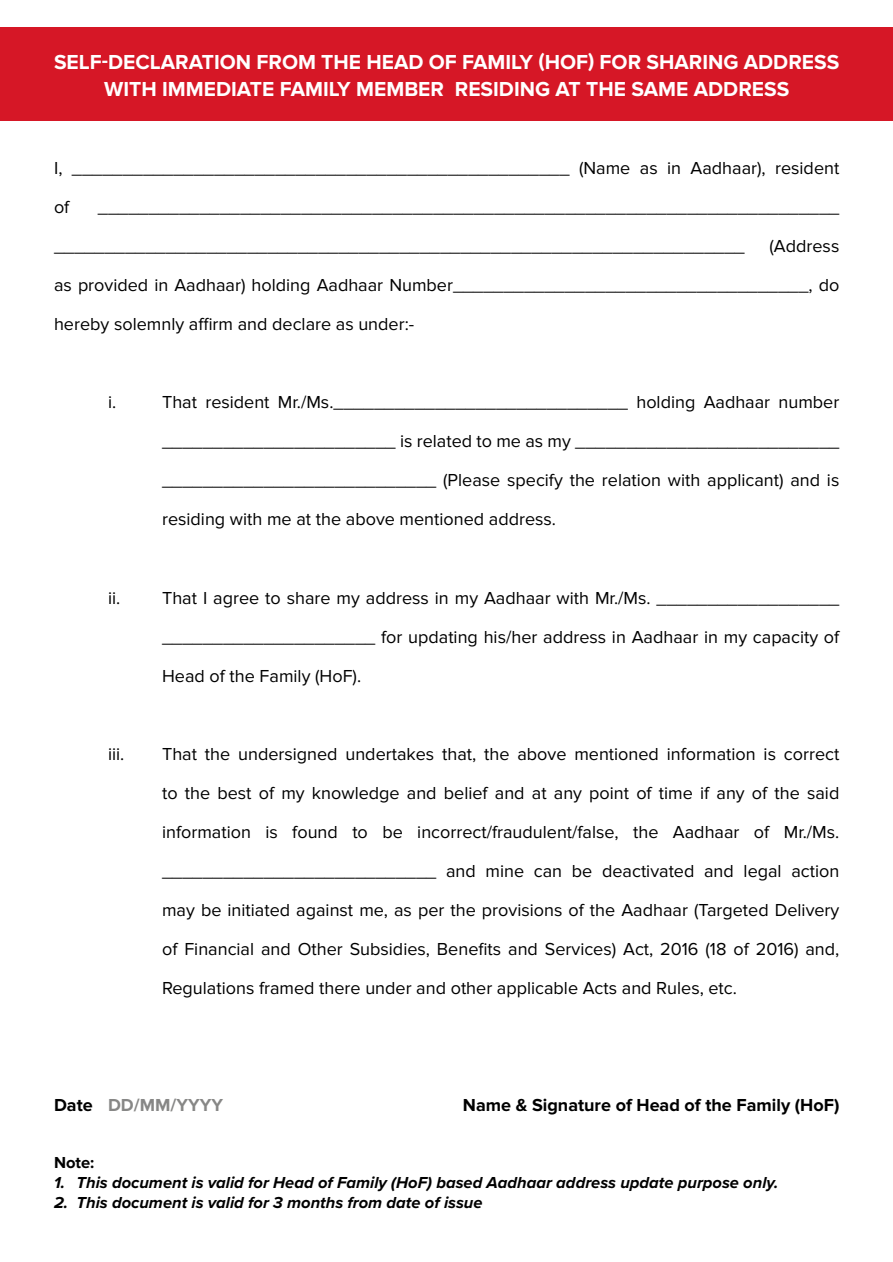
<style>
.page{position:relative;width:893px;height:1262px;background:#fff}
.page>*{position:absolute;margin:0;border:0;box-sizing:border-box;transform-origin:0 0}
.t1{font:700 21px/27px "Proxima Nova";color:#fff;text-align:center}
.t2{font:18px/39px "Proxima Nova";color:#000;text-align:justify}
.t3{font:700 18px "Proxima Nova";color:#000}
.t4{font:700 18px "Proxima Nova";color:#878786}
.t5{font:italic 700 16.5px "Proxima Nova";color:#000}
.t6{font:700 16.5px "Proxima Nova";color:#000}
.s1{color:#000}
</style>
<div class="page">
<div style="left:0;top:27px;width:892px;height:94px;background:#d61726"></div>
<p class="t1" style="left:54px;top:50px;width:786px">SELF-DECLARATION FROM THE HEAD OF FAMILY (HOF) FOR SHARING ADDRESS<br>WITH IMMEDIATE FAMILY MEMBER RESIDING AT THE SAME ADDRESS</p>
<p class="t2" style="left:54px;top:150px;width:786px">I, _________________________________________________ (Name as in Aadhaar), resident of</p>
<p class="t2" style="left:54px;top:189px;width:786px;text-indent:44px">_________________________________________________________________________ ____________________________________________________________________</p>
<p class="t2" style="left:54px;top:228px;width:786px;text-indent:715px">(Address as provided in Aadhaar) holding Aadhaar Number___________________________________, do hereby solemnly affirm and declare as under:-</p>
<p class="t2" style="left:108px;top:384px;width:10px">i.</p>
<p class="t2" style="left:162px;top:384px;width:678px">That resident Mr./Ms._____________________________ holding Aadhaar number _______________________ is related to me as my __________________________ ___________________________ (Please specify the relation with applicant) and is residing with me at the above mentioned address.</p>
<p class="t2" style="left:162px;top:578px;width:678px;text-indent:-54px">ii. That I agree to share my address in my Aadhaar with Mr./Ms. __________________ _____________________ for updating his/her address in Aadhaar in my capacity of Head of the Family (HoF).</p>
<p class="t2" style="left:108px;top:734px;width:18px">iii.</p>
<p class="t2" style="left:162px;top:734px;width:678px">That the undersigned undertakes that, the above mentioned information is correct to the best of my knowledge and belief and at any point of time if any of the said information is found to be incorrect/fraudulent/false, the Aadhaar of Mr./Ms. ___________________________ and mine can be deactivated and legal action may be initiated against me, as per the provisions of the Aadhaar (Targeted Delivery of Financial and Other Subsidies, Benefits and Services) Act, 2016 (18 of 2016) and, Regulations framed there under and other applicable Acts and Rules, etc.</p>
<p class="t4" style="left:54px;top:1096px;width:170px"><span class="s1">Date</span> DD/MM/YYYY</p>
<p class="t3" style="left:463px;top:1096px;width:378px">Name &amp; Signature of Head of the Family (HoF)</p>
<p class="t6" style="left:54px;top:1155px;width:42px">Note:</p>
<p class="t5" style="left:54px;top:1175px;width:725px">1. This document is valid for Head of Family (HoF) based Aadhaar address update purpose only.</p>
<p class="t5" style="left:54px;top:1195px;width:430px">2. This document is valid for 3 months from date of issue</p>
</div>
